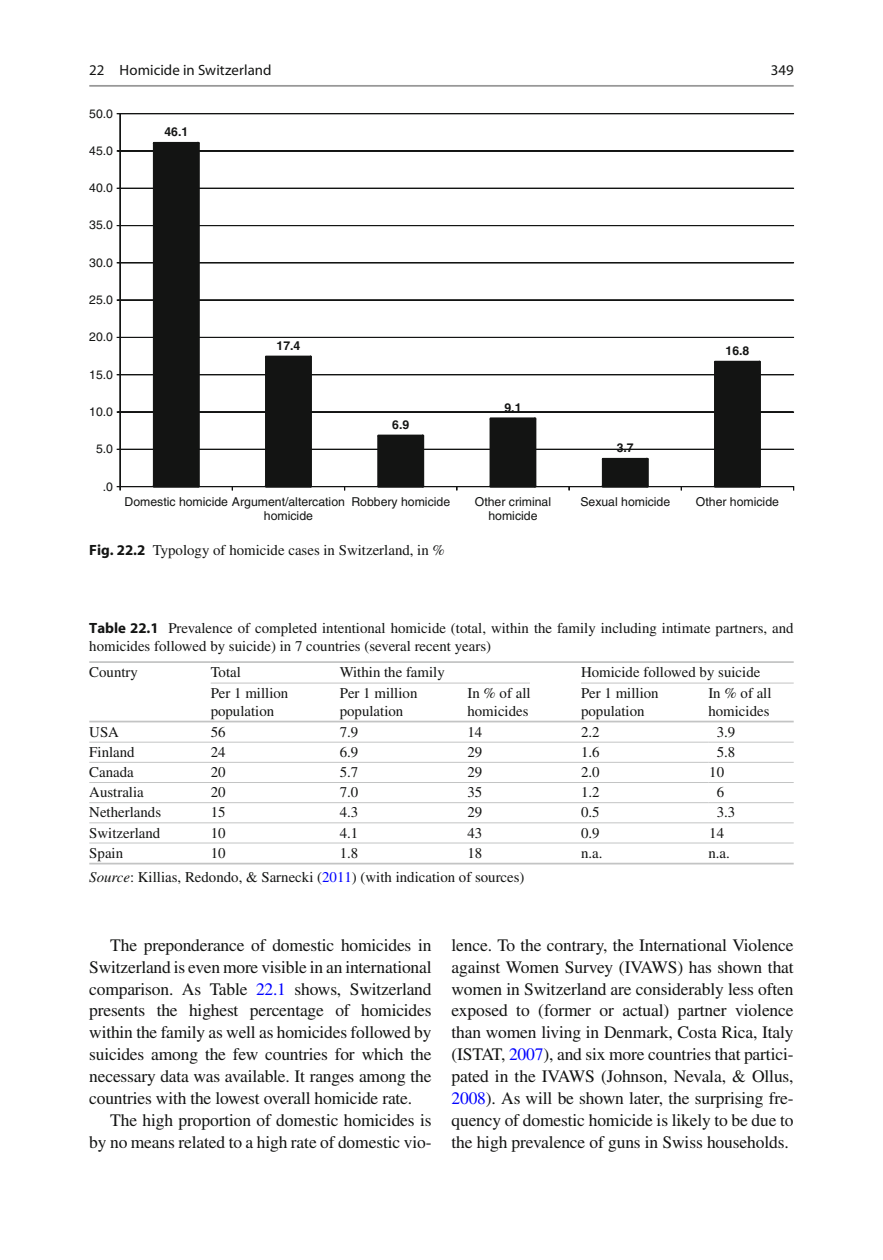
<style>
.page{position:relative;width:883px;height:1260px;background:#fff}
.page>*{position:absolute;margin:0;border:0;box-sizing:border-box;transform-origin:0 0}
.t1{font:17.5px/21.9px "Times";letter-spacing:-.005em;color:#131413;text-align:justify}
.t2{font:14.88px/17.5px "Times";color:#131413}
.t3{font:14.88px "Myriad";letter-spacing:.005em;color:#131413}
.t4{font:12.25px/14.7px "Helvetica";color:#131413}
.t5{font:700 12.25px "Helvetica";color:#131413}
.s1{font-family:"Myriad";font-weight:700}
.s2{font-style:italic}
.s3{color:#00f}
</style>
<div class="page">
<hr style="left:89px;top:85px;width:705px;height:2px;background:#989898">
<hr style="left:120px;top:114px;width:674px;height:1px;background:#131413">
<div style="left:120px;top:113px;width:674px;height:1px;border:1px solid #131413"></div>
<div style="left:120px;top:151px;width:674px;height:1px;border:1px solid #131413"></div>
<div style="left:120px;top:188px;width:674px;height:1px;border:1px solid #131413"></div>
<hr style="left:120px;top:226px;width:674px;height:1px;background:#131413">
<div style="left:120px;top:225px;width:674px;height:1px;border:1px solid #131413"></div>
<hr style="left:120px;top:263px;width:674px;height:1px;background:#131413">
<div style="left:120px;top:262px;width:674px;height:1px;border:1px solid #131413"></div>
<div style="left:120px;top:300px;width:674px;height:1px;border:1px solid #131413"></div>
<div style="left:120px;top:337px;width:674px;height:1px;border:1px solid #131413"></div>
<hr style="left:120px;top:375px;width:674px;height:1px;background:#131413">
<div style="left:120px;top:374px;width:674px;height:1px;border:1px solid #131413"></div>
<div style="left:120px;top:412px;width:674px;height:1px;border:1px solid #131413"></div>
<div style="left:120px;top:449px;width:674px;height:1px;border:1px solid #131413"></div>
<svg style="left:152px;top:141px;width:47px;height:345px"></svg>
<div style="left:153px;top:142px;width:46px;height:345px;background:#131413"></div>
<div style="left:153px;top:142px;width:47px;height:345px;border:1px solid #131413"></div>
<svg style="left:264px;top:355px;width:48px;height:131px"></svg>
<div style="left:266px;top:356px;width:45px;height:131px;background:#131413"></div>
<div style="left:265px;top:356px;width:47px;height:131px;border:1px solid #131413"></div>
<svg style="left:376px;top:434px;width:49px;height:52px"></svg>
<div style="left:378px;top:435px;width:46px;height:52px;background:#131413"></div>
<div style="left:378px;top:435px;width:46px;height:52px;border:1px solid #131413"></div>
<svg style="left:489px;top:417px;width:48px;height:69px"></svg>
<div style="left:490px;top:418px;width:46px;height:69px;background:#131413"></div>
<div style="left:490px;top:418px;width:46px;height:69px;border:1px solid #131413"></div>
<svg style="left:601px;top:457px;width:48px;height:29px"></svg>
<div style="left:602px;top:458px;width:46px;height:29px;background:#131413"></div>
<div style="left:602px;top:458px;width:46px;height:29px;border:1px solid #131413"></div>
<svg style="left:713px;top:360px;width:48px;height:126px"></svg>
<div style="left:715px;top:361px;width:45px;height:126px;background:#131413"></div>
<div style="left:714px;top:361px;width:47px;height:126px;border:1px solid #131413"></div>
<div style="left:120px;top:113px;width:1px;height:374px;border:1px solid #131413"></div>
<hr style="left:120px;top:487px;width:674px;height:1px;background:#131413">
<div style="left:120px;top:486px;width:674px;height:1px;border:1px solid #131413"></div>
<hr style="left:89px;top:742px;width:619px;height:1px;background:#c3c4c4">
<hr style="left:89px;top:762px;width:619px;height:1px;background:#c3c4c4">
<hr style="left:89px;top:782px;width:619px;height:1px;background:#c3c4c4">
<hr style="left:89px;top:802px;width:619px;height:1px;background:#c3c4c4">
<hr style="left:708px;top:742px;width:86px;height:1px;background:#c3c4c4">
<hr style="left:708px;top:762px;width:86px;height:1px;background:#c3c4c4">
<hr style="left:708px;top:782px;width:86px;height:1px;background:#c3c4c4">
<hr style="left:708px;top:802px;width:86px;height:1px;background:#c3c4c4">
<hr style="left:89px;top:661px;width:122px;height:2px;background:#c3c4c4">
<hr style="left:89px;top:721px;width:705px;height:1px;background:#c3c4c4">
<hr style="left:89px;top:863px;width:705px;height:1px;background:#c3c4c4">
<hr style="left:89px;top:822px;width:705px;height:1px;background:#c3c4c4">
<hr style="left:89px;top:843px;width:705px;height:1px;background:#c3c4c4">
<hr style="left:581px;top:661px;width:213px;height:2px;background:#c3c4c4">
<hr style="left:581px;top:683px;width:213px;height:1px;background:#c3c4c4">
<hr style="left:211px;top:661px;width:370px;height:2px;background:#c3c4c4">
<hr style="left:211px;top:683px;width:370px;height:1px;background:#c3c4c4">
<div style="left:530px;top:678px;width:51px;height:8px;background:#fff"></div>
<p class="t3" style="left:89px;top:64px;width:184px">22 Homicide in Switzerland</p>
<p class="t3" style="left:771px;top:64px;width:24px">349</p>
<p class="t4" style="left:89px;top:107px;width:25px">50.0</p>
<p class="t4" style="left:89px;top:144px;width:25px">45.0</p>
<p class="t4" style="left:89px;top:182px;width:25px">40.0</p>
<p class="t4" style="left:89px;top:219px;width:25px">35.0</p>
<p class="t4" style="left:89px;top:256px;width:25px">30.0</p>
<p class="t4" style="left:89px;top:294px;width:25px">25.0</p>
<p class="t4" style="left:89px;top:331px;width:25px">20.0</p>
<p class="t4" style="left:89px;top:368px;width:25px">15.0</p>
<p class="t4" style="left:89px;top:405px;width:25px">10.0</p>
<p class="t4" style="left:96px;top:443px;width:19px">5.0</p>
<p class="t4" style="left:103px;top:480px;width:12px">.0</p>
<p class="t5" style="left:164px;top:124px;width:25px">46.1</p>
<p class="t5" style="left:277px;top:338px;width:25px">17.4</p>
<p class="t5" style="left:392px;top:417px;width:19px">6.9</p>
<p class="t5" style="left:504px;top:400px;width:19px">9.1</p>
<p class="t5" style="left:617px;top:440px;width:19px">3.7</p>
<p class="t5" style="left:726px;top:343px;width:25px">16.8</p>
<p class="t4" style="left:264px;top:495px;width:83px;text-indent:-139px">Domestic homicide Argument/altercation homicide</p>
<p class="t4" style="left:351px;top:495px;width:100px">Robbery homicide</p>
<p class="t4" style="left:580px;top:495px;width:91px">Sexual homicide</p>
<p class="t4" style="left:696px;top:495px;width:85px">Other homicide</p>
<p class="t4" style="left:475px;top:495px;width:78px;text-align:center">Other criminal homicide</p>
<p class="t2" style="left:89px;top:543px;width:357px"><span class="s1">Fig. 22.2</span> Typology of homicide cases in Switzerland, in %</p>
<p class="t2" style="left:89px;top:621px;width:706px"><span class="s1">Table 22.1</span> Prevalence of completed intentional homicide (total, within the family including intimate partners, and homicides followed by suicide) in 7 countries (several recent years)</p>
<p class="t2" style="left:89px;top:665px;width:50px">Country</p>
<p class="t2" style="left:211px;top:665px;width:32px">Total</p>
<p class="t2" style="left:340px;top:665px;width:107px">Within the family</p>
<p class="t2" style="left:581px;top:665px;width:181px">Homicide followed by suicide</p>
<p class="t2" style="left:211px;top:686px;width:79px">Per 1 million population</p>
<p class="t2" style="left:340px;top:686px;width:79px">Per 1 million population</p>
<p class="t2" style="left:467px;top:686px;width:65px">In % of all homicides</p>
<p class="t2" style="left:581px;top:686px;width:79px">Per 1 million population</p>
<p class="t2" style="left:708px;top:686px;width:65px">In % of all homicides</p>
<p class="t2" style="left:89px;top:724px;width:31px">USA</p>
<p class="t2" style="left:211px;top:724px;width:16px">56</p>
<p class="t2" style="left:340px;top:724px;width:20px">7.9</p>
<p class="t2" style="left:467px;top:724px;width:16px">14</p>
<p class="t2" style="left:581px;top:724px;width:20px">2.2</p>
<p class="t2" style="left:717px;top:724px;width:20px">3.9</p>
<p class="t2" style="left:89px;top:745px;width:47px">Finland</p>
<p class="t2" style="left:211px;top:745px;width:16px">24</p>
<p class="t2" style="left:340px;top:745px;width:20px">6.9</p>
<p class="t2" style="left:467px;top:745px;width:16px">29</p>
<p class="t2" style="left:581px;top:745px;width:20px">1.6</p>
<p class="t2" style="left:717px;top:745px;width:20px">5.8</p>
<p class="t2" style="left:89px;top:765px;width:46px">Canada</p>
<p class="t2" style="left:211px;top:765px;width:16px">20</p>
<p class="t2" style="left:340px;top:765px;width:20px">5.7</p>
<p class="t2" style="left:467px;top:765px;width:16px">29</p>
<p class="t2" style="left:581px;top:765px;width:20px">2.0</p>
<p class="t2" style="left:709px;top:765px;width:16px">10</p>
<p class="t2" style="left:89px;top:785px;width:56px">Australia</p>
<p class="t2" style="left:211px;top:785px;width:16px">20</p>
<p class="t2" style="left:340px;top:785px;width:20px">7.0</p>
<p class="t2" style="left:467px;top:785px;width:16px">35</p>
<p class="t2" style="left:581px;top:785px;width:20px">1.2</p>
<p class="t2" style="left:717px;top:785px;width:9px">6</p>
<p class="t2" style="left:89px;top:805px;width:73px">Netherlands</p>
<p class="t2" style="left:211px;top:805px;width:16px">15</p>
<p class="t2" style="left:340px;top:805px;width:20px">4.3</p>
<p class="t2" style="left:467px;top:805px;width:16px">29</p>
<p class="t2" style="left:581px;top:805px;width:20px">0.5</p>
<p class="t2" style="left:717px;top:805px;width:20px">3.3</p>
<p class="t2" style="left:89px;top:825px;width:73px">Switzerland</p>
<p class="t2" style="left:211px;top:825px;width:16px">10</p>
<p class="t2" style="left:340px;top:825px;width:20px">4.1</p>
<p class="t2" style="left:467px;top:825px;width:16px">43</p>
<p class="t2" style="left:581px;top:825px;width:20px">0.9</p>
<p class="t2" style="left:709px;top:825px;width:16px">14</p>
<p class="t2" style="left:89px;top:845px;width:35px">Spain</p>
<p class="t2" style="left:211px;top:845px;width:16px">10</p>
<p class="t2" style="left:340px;top:845px;width:20px">1.8</p>
<p class="t2" style="left:467px;top:845px;width:16px">18</p>
<p class="t2" style="left:581px;top:845px;width:23px">n.a.</p>
<p class="t2" style="left:708px;top:845px;width:23px">n.a.</p>
<p class="t2" style="left:89px;top:870px;width:437px"><span class="s2">Source</span>: Killias, Redondo, &amp; Sarnecki ( <span class="s3">2011</span> ) (with indication of sources)</p>
<p class="t1" style="left:89px;top:936px;width:344px;text-indent:21px">The preponderance of domestic homicides in Switzerland is even more visible in an international comparison. As Table <span class="s3">22.1</span> shows, Switzerland presents the highest percentage of homicides within the family as well as homicides followed by suicides among the few countries for which the necessary data was available. It ranges among the countries with the lowest overall homicide rate.</p>
<p class="t1" style="left:89px;top:1111px;width:344px;text-align:right">The high proportion of domestic homicides is by no means related to a high rate of domestic vio-</p>
<p class="t1" style="left:451px;top:936px;width:344px">lence. To the contrary, the International Violence against Women Survey (IVAWS) has shown that women in Switzerland are considerably less often exposed to (former or actual) partner violence than women living in Denmark, Costa Rica, Italy (ISTAT, <span class="s3">2007</span> ) , and six more countries that partici&shy;pated in the IVAWS (Johnson, Nevala, &amp; Ollus, <span class="s3">2008</span> ) . As will be shown later, the surprising fre&shy;quency of domestic homicide is likely to be due to the high prevalence of guns in Swiss households.</p>
</div>
